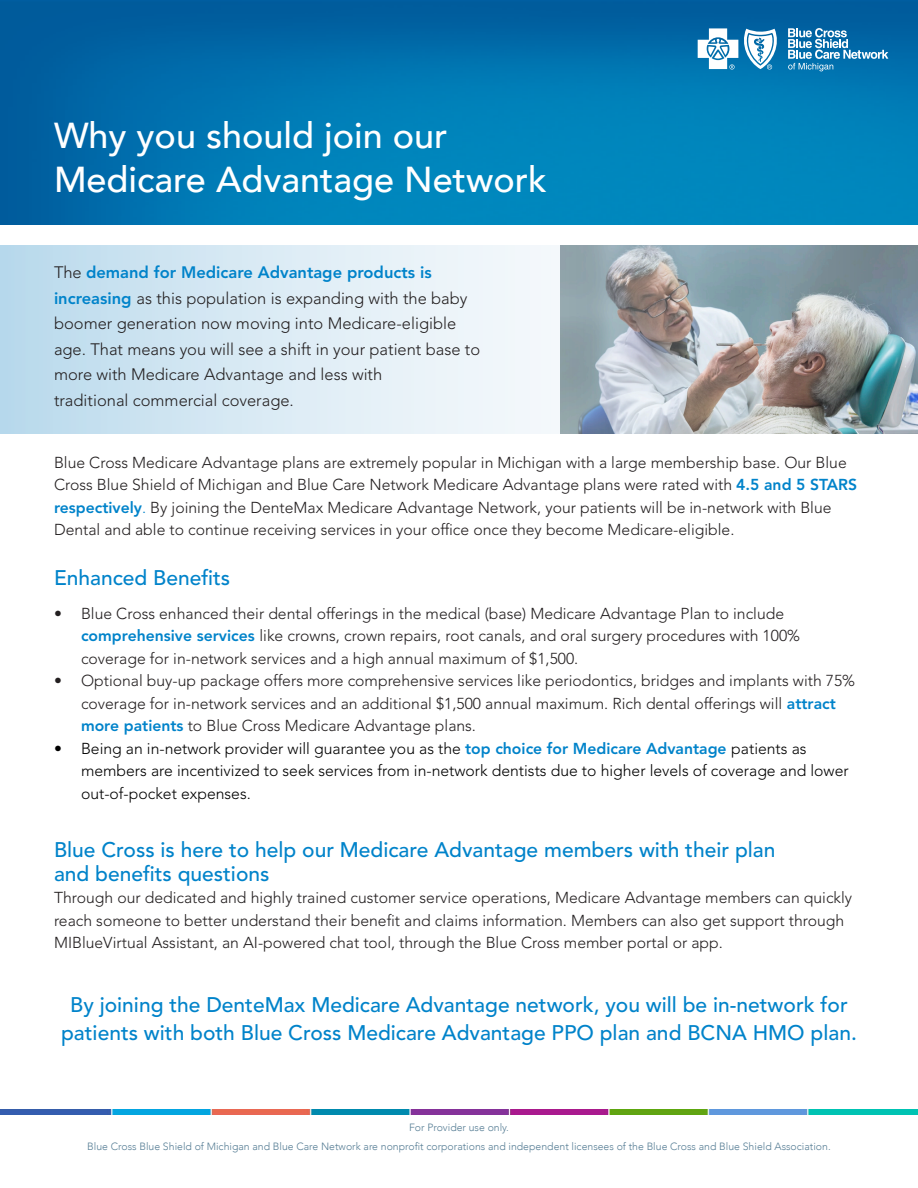
<style>
.page{position:relative;width:918px;height:1188px;background:#fff}
.page>*{position:absolute;margin:0;border:0;box-sizing:border-box;transform-origin:0 0}
.t1{font:500 36px "Avenir";color:#fff}
.t2{font:500 21px/28.5px "Avenir LT Std";color:#0083ca;text-align:center}
.t3{font:300 16.5px/25.5px "Avenir LT Std";color:#231f20}
.t4{font:800 16.5px "Avenir LT Std";color:#0083ca}
.Paragraph_Style_1{font:300 15.75px/22.5px "Avenir LT Std";color:#231f20}
.t5{font:300 15.75px/22.5px "Avenir LT Std";color:#000}
.t6{font:300 10.5px "Avenir";color:#577e95}
.s1{font-weight:300;color:#231f20}
.s2{font-weight:800;color:#0083ca}
.s3{color:#0083ca}
</style>
<div class="page">
<img style="left:0;top:1110px;width:918px;height:5px">
<img style="left:0;top:0;width:918px;height:225px">
<svg style="left:0;top:246px;width:918px;height:187px;background:#c1cfd7"></svg>
<svg style="left:788px;top:28px;width:100px;height:43px;background:#3d8dbc"></svg>
<svg style="left:698px;top:28px;width:83px;height:42px"></svg>
<p class="t1" style="left:54px;top:105px;width:395px">Why you should join our</p>
<p class="t1" style="left:54px;top:148px;width:494px">Medicare Advantage Network</p>
<p class="t4" style="left:54px;top:263px;width:379px"><span class="s1">The</span> demand for Medicare Advantage products is</p>
<p class="t3" style="left:54px;top:285px;width:428px"><span class="s2">increasing</span> as this population is expanding with the baby boomer generation now moving into Medicare-eligible age. That means you will see a shift in your patient base to more with Medicare Advantage and less with</p>
<p class="t3" style="left:54px;top:387px;width:241px">traditional commercial coverage.</p>
<p class="Paragraph_Style_1" style="left:54px;top:451px;width:805px">Blue Cross Medicare Advantage plans are extremely popular in Michigan with a large membership base. Our Blue Cross Blue Shield of Michigan and Blue Care Network Medicare Advantage plans were rated with <span class="s2">4.5 and 5 STARS respectively</span><span class="s3">.</span> By joining the DenteMax Medicare Advantage Network, your patients will be in-network with Blue Dental and able to continue receiving services in your office once they become Medicare-eligible.</p>
<p class="t2" style="left:54px;top:564px;width:178px">Enhanced Benefits</p>
<p class="Paragraph_Style_1" style="left:81px;top:602px;width:721px;text-indent:-27px">• Blue Cross enhanced their dental offerings in the medical (base) Medicare Advantage Plan to include <span class="s2">comprehensive services</span> like crowns, crown repairs, root canals, and oral surgery procedures with 100% coverage for in-network services and a high annual maximum of $1,500.</p>
<p class="Paragraph_Style_1" style="left:81px;top:670px;width:776px;text-indent:-27px">• Optional buy-up package offers more comprehensive services like periodontics, bridges and implants with 75% coverage for in-network services and an additional $1,500 annual maximum. Rich dental offerings will <span class="s2">attract more patients</span> to Blue Cross Medicare Advantage plans.</p>
<p class="t5" style="left:81px;top:737px;width:769px;text-indent:-27px">• Being an in-network provider will guarantee you as the <span class="s2">top choice for Medicare Advantage</span> patients as members are incentivized to seek services from in-network dentists due to higher levels of coverage and lower out-of-pocket expenses.</p>
<p class="t2" style="left:54px;top:836px;width:723px">Blue Cross is here to help our Medicare Advantage members with their plan</p>
<p class="t2" style="left:54px;top:860px;width:217px">and benefits questions</p>
<p class="Paragraph_Style_1" style="left:54px;top:887px;width:800px">Through our dedicated and highly trained customer service operations, Medicare Advantage members can quickly reach someone to better understand their benefit and claims information. Members can also get support through<br>MIBlueVirtual Assistant, an AI-powered chat tool, through the Blue Cross member portal or app.</p>
<p class="t2" style="left:61px;top:991px;width:797px">By joining the DenteMax Medicare Advantage network, you will be in-network for patients with both Blue Cross Medicare Advantage PPO plan and BCNA HMO plan.</p>
<p class="t6" style="left:409px;top:1121px;width:101px">For Provider use only.</p>
<p class="t6" style="left:87px;top:1140px;width:745px">Blue Cross Blue Shield of Michigan and Blue Care Network are nonprofit corporations and independent licensees of the Blue Cross and Blue Shield Association.</p>
</div>
